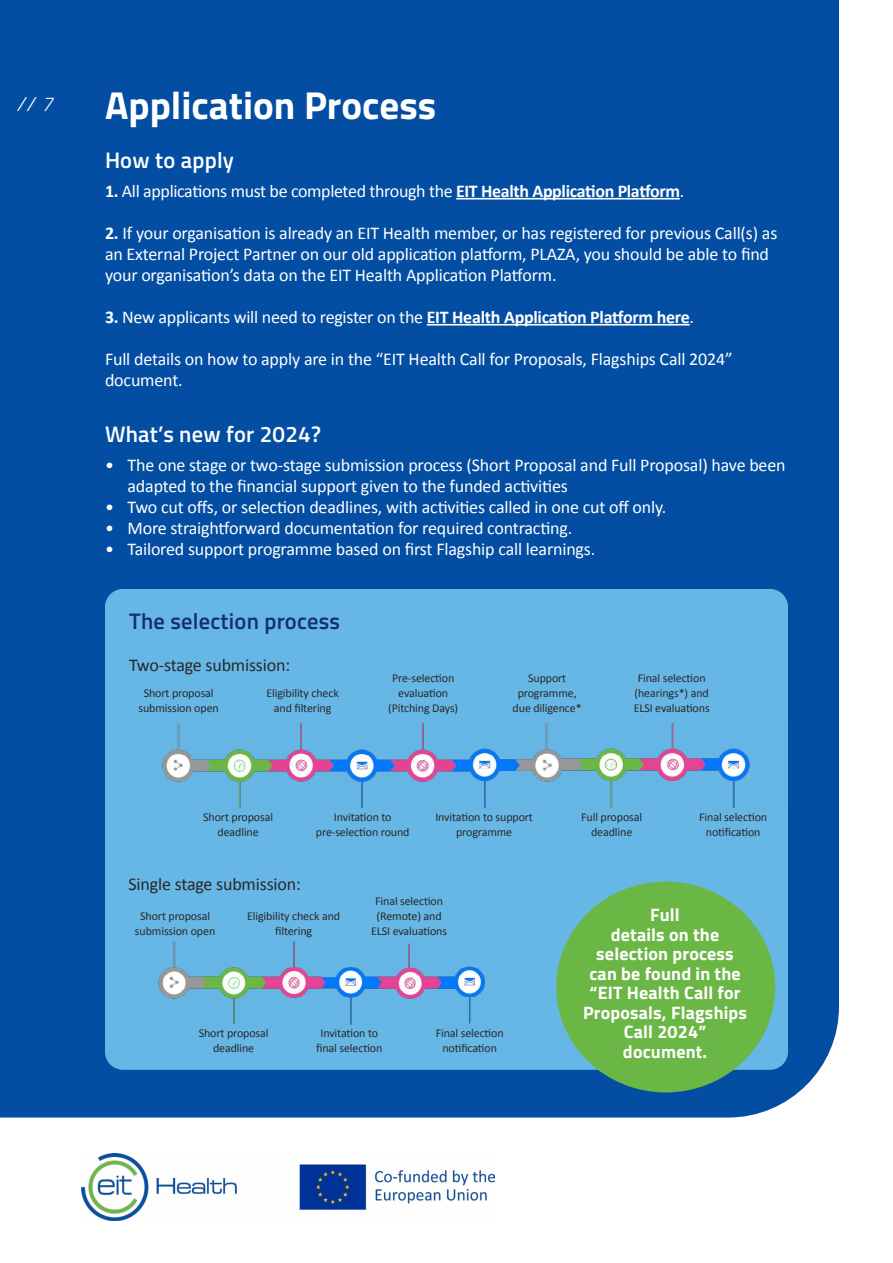
<style>
.page{position:relative;width:893px;height:1263px;background:#fff}
.page>*{position:absolute;margin:0;border:0;box-sizing:border-box;transform-origin:0 0}
.t1{font:700 39px "Titillium Web";color:#fff}
.t2{font:600 22.5px "Titillium Web";letter-spacing:.01em;color:#fff}
.t3{font:600 22.5px "Titillium Web";letter-spacing:.01em;color:#152d79}
.t4{font:italic 300 19.95px "Titillium Web";color:#fff}
.t5{font:18px/21px "Calibri";letter-spacing:-.01em;color:#fff}
.t6{font:700 18px/19.5px "Titillium Web";letter-spacing:.01em;color:#fff;text-align:center}
.t7{font:18px "Calibri";letter-spacing:-.01em;color:#292829}
.t8{font:12px/15px "Calibri";letter-spacing:-.01em;color:#292829;text-align:center}
.s1{font-weight:700}
</style>
<div class="page">
<img style="left:82px;top:1153px;width:413px;height:67px">
<div style="left:0;top:0;width:839px;height:1117px;background:#034ea2"></div>
<div style="left:105px;top:589px;width:683px;height:481px;background:#67b7e6;border-radius:18px"></div>
<hr style="left:456px;top:198px;width:224px;height:1px;background:#fff">
<hr style="left:427px;top:324px;width:263px;height:1px;background:#fff">
<div style="left:556px;top:881px;width:219px;height:211px;background:#6bb745;border-radius:50%"></div>
<img style="left:162px;top:722px;width:628px;height:87px">
<img style="left:158px;top:941px;width:327px;height:84px">
<p class="t4" style="left:16px;top:90px;width:38px">// 7</p>
<h1 class="t1" style="left:105px;top:76px;width:333px">Application Process</h1>
<p class="t2" style="left:105px;top:143px;width:130px">How to apply</p>
<p class="t5" style="left:105px;top:180px;width:581px"><span class="s1">1.</span> All applications must be completed through the <span class="s1">EIT Health Application Platform</span>.</p>
<p class="t5" style="left:105px;top:222px;width:674px"><span class="s1">2.</span> If your organisation is already an EIT Health member, or has registered for previous Call(s) as an External Project Partner on our old application platform, PLAZA, you should be able to find your organisation’s data on the EIT Health Application Platform.</p>
<p class="t5" style="left:105px;top:306px;width:591px"><span class="s1">3.</span> New applicants will need to register on the <span class="s1">EIT Health Application Platform here</span>.</p>
<p class="t5" style="left:105px;top:348px;width:629px">Full details on how to apply are in the “EIT Health Call for Proposals, Flagships Call 2024” document.</p>
<p class="t2" style="left:105px;top:417px;width:217px">What’s new for 2024?</p>
<p class="t5" style="left:128px;top:454px;width:660px;text-indent:-22px">• The one stage or two-stage submission process (Short Proposal and Full Proposal) have been adapted to the financial support given to the funded activities</p>
<p class="t5" style="left:105px;top:496px;width:563px">• Two cut offs, or selection deadlines, with activities called in one cut off only.</p>
<p class="t5" style="left:105px;top:517px;width:469px">• More straightforward documentation for required contracting.</p>
<p class="t5" style="left:105px;top:538px;width:492px">• Tailored support programme based on first Flagship call learnings.</p>
<p class="t3" style="left:129px;top:605px;width:213px">The selection process</p>
<p class="t7" style="left:129px;top:654px;width:163px">Two-stage submission:</p>
<p class="t8" style="left:139px;top:685px;width:82px">Short proposal submission open</p>
<p class="t8" style="left:266px;top:685px;width:74px">Eligibility check and filtering</p>
<p class="t8" style="left:388px;top:670px;width:72px">Pre-selection evaluation (Pitching Days)</p>
<p class="t8" style="left:634px;top:670px;width:78px">Final selection (hearings*) and<br>ELSI evaluations</p>
<p class="t8" style="left:513px;top:670px;width:71px">Support programme, due diligence*</p>
<p class="t8" style="left:203px;top:809px;width:71px">Short proposal deadline</p>
<p class="t8" style="left:316px;top:809px;width:95px">Invitation to pre-selection round</p>
<p class="t8" style="left:435px;top:809px;width:99px">Invitation to support programme</p>
<p class="t8" style="left:699px;top:809px;width:69px">Final selection notification</p>
<p class="t8" style="left:581px;top:809px;width:63px">Full proposal deadline</p>
<p class="t7" style="left:128px;top:873px;width:174px">Single stage submission:</p>
<p class="t8" style="left:135px;top:908px;width:82px">Short proposal submission open</p>
<p class="t8" style="left:247px;top:908px;width:95px">Eligibility check and filtering</p>
<p class="t8" style="left:371px;top:893px;width:78px">Final selection (Remote) and<br>ELSI evaluations</p>
<p class="t8" style="left:199px;top:1025px;width:71px">Short proposal deadline</p>
<p class="t8" style="left:316px;top:1025px;width:68px">Invitation to final selection</p>
<p class="t8" style="left:436px;top:1025px;width:69px">Final selection notification</p>
<p class="t6" style="left:583px;top:904px;width:166px">Full<br>details on the selection process can be found in the “EIT Health Call for<br>Proposals, Flagships<br>Call 2024” document.</p>
</div>
